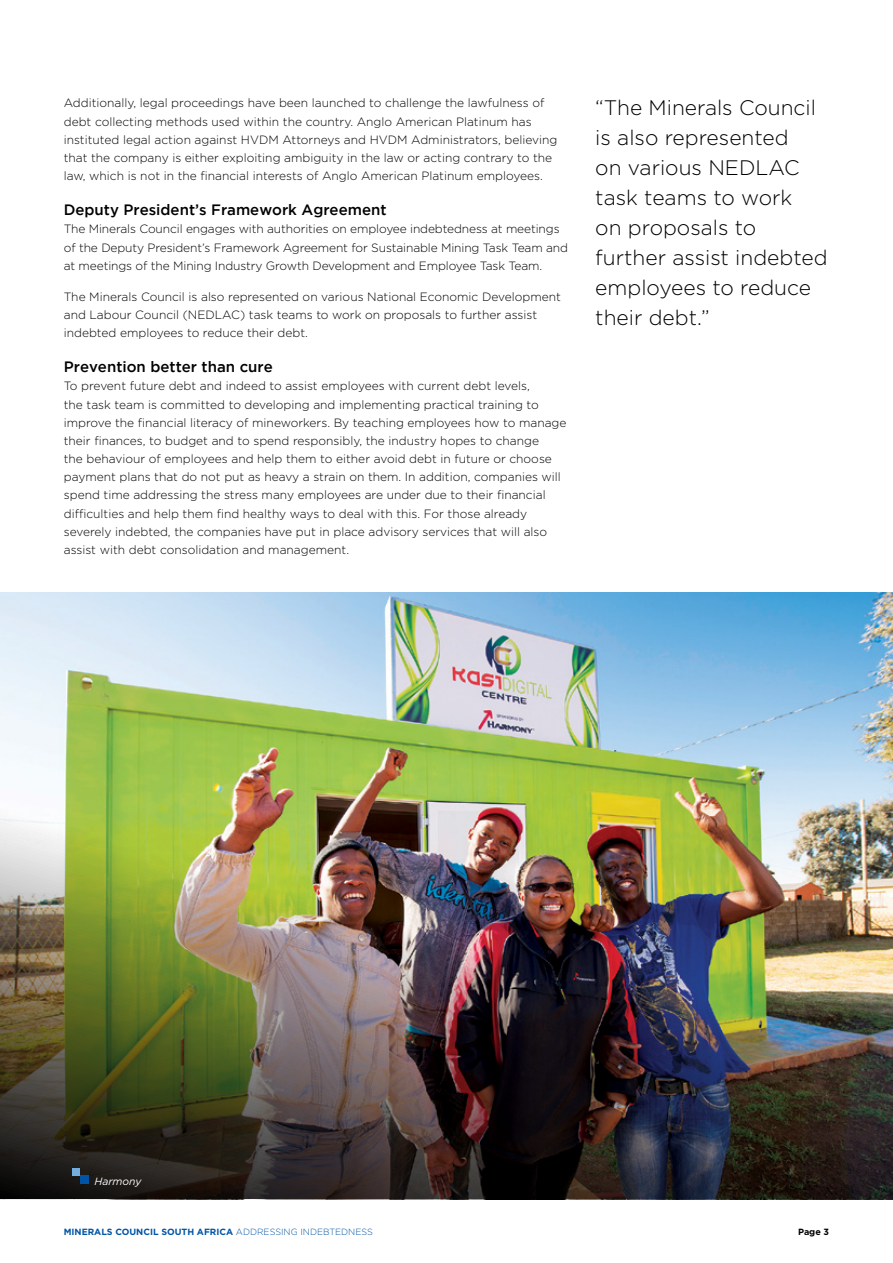
<style>
.page{position:relative;width:893px;height:1263px;background:#fff}
.page>*{position:absolute;margin:0;border:0;box-sizing:border-box;transform-origin:0 0}
.Pull_quotes_2017{font:300 21px/30px "Gotham";color:#000}
.Heading_2_2017{font:500 15px "Gotham";color:#000}
.Body_Copy_2017{font:300 12px/18.1px "Gotham";color:#000}
.t1{font:italic 10.5px "Gotham";color:#fff}
.t2{font:700 9px "Gotham";color:#0054a6}
.Body_Copy_2017-2{font:700 9px "Gotham";color:#000}
.s1{font-weight:300}
</style>
<div class="page">
<img style="left:0;top:592px;width:893px;height:607px">
<div style="left:73px;top:1168px;width:7px;height:7px;background:#72adde"></div>
<div style="left:80px;top:1175px;width:9px;height:9px;background:#0054a6"></div>
<p class="Body_Copy_2017" style="left:64px;top:94px;width:495px">Additionally, legal proceedings have been launched to challenge the lawfulness of debt collecting methods used within the country. Anglo American Platinum has instituted legal action against HVDM Attorneys and HVDM Administrators, believing that the company is either exploiting ambiguity in the law or acting contrary to the law, which is not in the financial interests of Anglo American Platinum employees.</p>
<p class="Heading_2_2017" style="left:64px;top:201px;width:324px">Deputy President’s Framework Agreement</p>
<p class="Body_Copy_2017" style="left:64px;top:220px;width:506px">The Minerals Council engages with authorities on employee indebtedness at meetings of the Deputy President’s Framework Agreement for Sustainable Mining Task Team and at meetings of the Mining Industry Growth Development and Employee Task Team.</p>
<p class="Body_Copy_2017" style="left:64px;top:287px;width:499px">The Minerals Council is also represented on various National Economic Development and Labour Council (NEDLAC) task teams to work on proposals to further assist indebted employees to reduce their debt.</p>
<p class="Heading_2_2017" style="left:64px;top:358px;width:210px">Prevention better than cure</p>
<p class="Body_Copy_2017" style="left:64px;top:377px;width:504px">To prevent future debt and indeed to assist employees with current debt levels,<br>the task team is committed to developing and implementing practical training to improve the financial literacy of mineworkers. By teaching employees how to manage their finances, to budget and to spend responsibly, the industry hopes to change<br>the behaviour of employees and help them to either avoid debt in future or choose payment plans that do not put as heavy a strain on them. In addition, companies will spend time addressing the stress many employees are under due to their financial difficulties and help them find healthy ways to deal with this. For those already severely indebted, the companies have put in place advisory services that will also assist with debt consolidation and management.</p>
<p class="Pull_quotes_2017" style="left:595px;top:92px;width:234px">“The Minerals Council is also represented<br>on various NEDLAC task teams to work<br>on proposals to further assist indebted employees to reduce their debt.”</p>
<p class="t1" style="left:94px;top:1174px;width:49px">Harmony</p>
<p class="t2" style="left:64px;top:1227px;width:311px">MINERALS COUNCIL SOUTH AFRICA <span class="s1">ADDRESSING INDEBTEDNESS</span></p>
<p class="Body_Copy_2017-2" style="left:798px;top:1227px;width:33px">Page 3</p>
</div>
